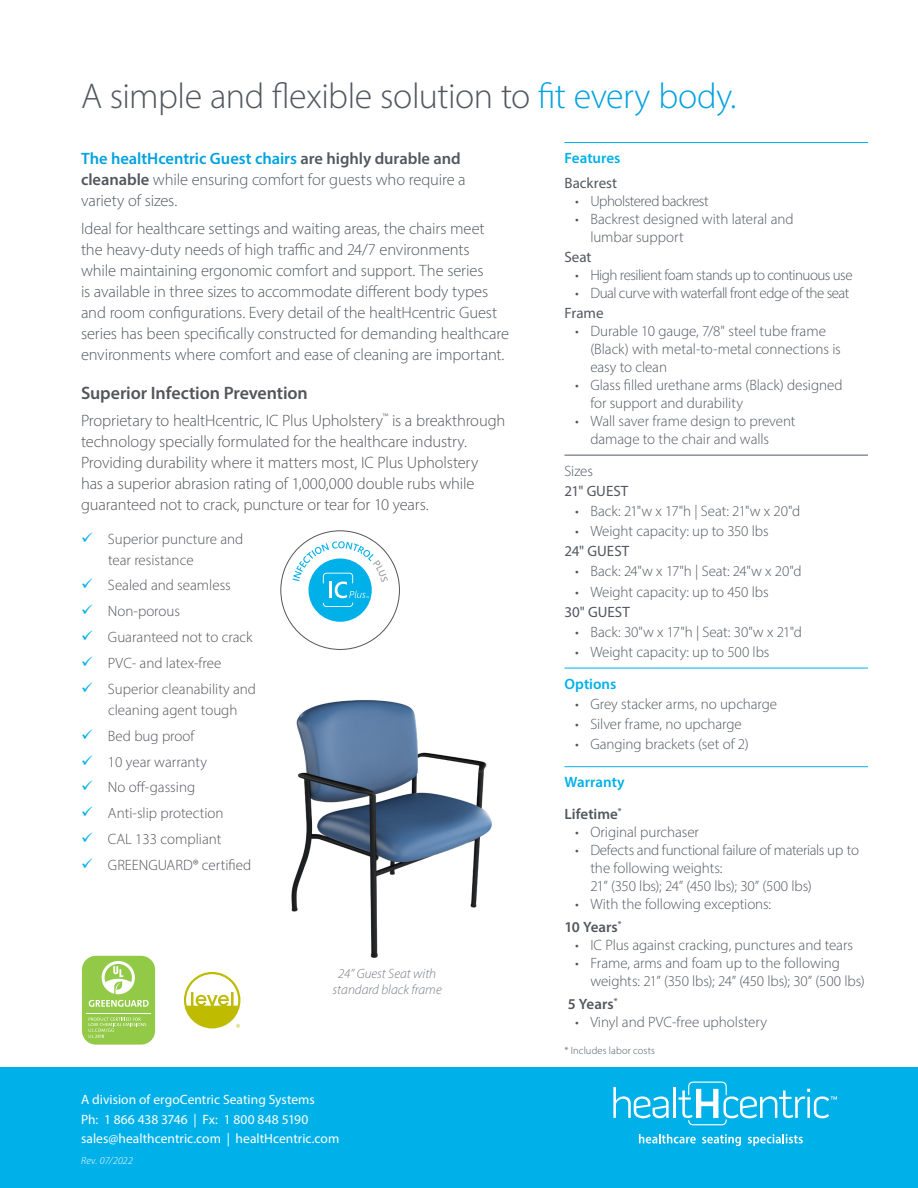
<style>
.page{position:relative;width:918px;height:1188px;background:#fff}
.page>*{position:absolute;margin:0;border:0;box-sizing:border-box;transform-origin:0 0}
.t1{font:300 36px "Myriad Pro";letter-spacing:-.015em;color:#52575f}
.t2{font:600 18px "Myriad Pro";letter-spacing:-.005em;color:#54555a}
.t3{font:300 16.5px/21px "Myriad Pro";letter-spacing:-.01em;color:#52575f}
.t4{font:300 16.5px/21px "Myriad Pro";letter-spacing:-.01em;color:#54555a}
.t5{font:300 15px/18px "Myriad Pro";letter-spacing:-.005em;color:#52575f}
.bullets{font:300 15px/21px "Myriad Pro";color:#54555a}
.t6{font:300 15px "Myriad Pro";letter-spacing:-.035em;color:#52575f}
.t7{font:15px "Myriad Pro";color:#52575f}
.t8{font:600 15px "Myriad Pro";color:#52575f}
.t9{font:600 15px "Myriad Pro";color:#00b0e9}
.t10{font:300 15px "Myriad Pro";letter-spacing:-.03em;color:#52575f}
.t11{font:13.5px "Myriad Pro";letter-spacing:.005em;color:#fff}
.t12{font:italic 300 13.5px/16.2px "Myriad Pro";color:#777b83;text-align:center}
.t13{font:300 10.5px "Myriad Pro";letter-spacing:.01em;color:#52575f}
.t14{font:italic 300 10.5px "Myriad Pro";letter-spacing:.02em;color:#fff}
.s1{color:#00a2df}
.s2{font-weight:600;color:#00a2df}
.s3{font-weight:600}
</style>
<div class="page">
<div style="left:0;top:1068px;width:918px;height:120px;background:#00b0e9"></div>
<svg style="left:613px;top:1087px;width:56px;height:31px"></svg>
<hr style="left:673px;top:1087px;width:3px;height:31px;background:#fff">
<svg style="left:678px;top:1082px;width:159px;height:43px"></svg>
<svg style="left:639px;top:1134px;width:57px;height:9px"></svg>
<svg style="left:702px;top:1134px;width:39px;height:12px"></svg>
<svg style="left:748px;top:1134px;width:55px;height:12px"></svg>
<div style="left:308px;top:559px;width:64px;height:63px;background:#00b0e9;border-radius:50%"></div>
<svg style="left:293px;top:541px;width:95px;height:66px"></svg>
<svg style="left:184px;top:972px;width:56px;height:56px"></svg>
<div style="left:82px;top:956px;width:73px;height:89px;background:#92c947;border-radius:14px"></div>
<svg style="left:102px;top:961px;width:33px;height:33px"></svg>
<svg style="left:89px;top:1018px;width:57px;height:20px"></svg>
<hr style="left:86px;top:1013px;width:65px;height:1px;background:#fff">
<svg style="left:89px;top:1000px;width:60px;height:7px"></svg>
<hr style="left:564px;top:142px;width:304px;height:1px;background:#00b0e9">
<hr style="left:564px;top:455px;width:304px;height:1px;background:#52575f">
<hr style="left:564px;top:668px;width:304px;height:1px;background:#00b0e9">
<hr style="left:564px;top:766px;width:304px;height:1px;background:#00b0e9">
<img style="left:291px;top:700px;width:201px;height:258px">
<p class="t1" style="left:81px;top:74px;width:657px">A simple and flexible solution to <span class="s1">fit every body.</span></p>
<p class="t9" style="left:564px;top:148px;width:58px">Features</p>
<p class="t7" style="left:564px;top:173px;width:54px">Backrest</p>
<p class="t10" style="left:575px;top:192px;width:135px">• Upholstered backrest</p>
<p class="t5" style="left:590px;top:210px;width:205px;text-indent:-15px">• Backrest designed with lateral and lumbar support</p>
<p class="t7" style="left:564px;top:248px;width:29px">Seat</p>
<p class="t6" style="left:575px;top:266px;width:279px">• High resilient foam stands up to continuous use</p>
<p class="t6" style="left:575px;top:284px;width:276px">• Dual curve with waterfall front edge of the seat</p>
<p class="t7" style="left:564px;top:304px;width:41px">Frame</p>
<p class="t5" style="left:590px;top:322px;width:252px;text-indent:-15px">• Durable 10 gauge, 7/8" steel tube frame (Black) with metal-to-metal connections is easy to clean</p>
<p class="t5" style="left:590px;top:376px;width:254px;text-indent:-15px">• Glass filled urethane arms (Black) designed for support and durability</p>
<p class="t5" style="left:590px;top:412px;width:207px;text-indent:-15px">• Wall saver frame design to prevent damage to the chair and walls</p>
<p class="t5" style="left:564px;top:461px;width:30px">Sizes</p>
<p class="t7" style="left:564px;top:481px;width:65px">21" GUEST</p>
<p class="t5" style="left:575px;top:502px;width:226px">• Back: 21"w x 17"h | Seat: 21"w x 20"d</p>
<p class="t5" style="left:575px;top:522px;width:195px">• Weight capacity: up to 350 lbs</p>
<p class="t7" style="left:564px;top:542px;width:66px">24" GUEST</p>
<p class="t5" style="left:575px;top:562px;width:228px">• Back: 24"w x 17"h | Seat: 24"w x 20"d</p>
<p class="t5" style="left:575px;top:582px;width:195px">• Weight capacity: up to 450 lbs</p>
<p class="t7" style="left:564px;top:602px;width:67px">30" GUEST</p>
<p class="t5" style="left:575px;top:623px;width:228px">• Back: 30"w x 17"h | Seat: 30"w x 21"d</p>
<p class="t5" style="left:575px;top:643px;width:196px">• Weight capacity: up to 500 lbs</p>
<p class="t9" style="left:564px;top:674px;width:53px">Options</p>
<p class="t5" style="left:575px;top:695px;width:203px">• Grey stacker arms, no upcharge</p>
<p class="t5" style="left:575px;top:715px;width:168px">• Silver frame, no upcharge</p>
<p class="t5" style="left:575px;top:735px;width:175px">• Ganging brackets (set of 2)</p>
<p class="t9" style="left:564px;top:773px;width:62px">Warranty</p>
<p class="t8" style="left:564px;top:804px;width:59px">Lifetime<sup>*</sup></p>
<p class="t5" style="left:575px;top:823px;width:125px">• Original purchaser</p>
<p class="t5" style="left:590px;top:841px;width:270px;text-indent:-15px">• Defects and functional failure of materials up to the following weights:<br>21” (350 lbs); 24” (450 lbs); 30” (500 lbs)</p>
<p class="t5" style="left:575px;top:895px;width:197px">• With the following exceptions:</p>
<p class="t8" style="left:564px;top:917px;width:59px">10 Years<sup>*</sup></p>
<p class="t5" style="left:575px;top:936px;width:279px">• IC Plus against cracking, punctures and tears</p>
<p class="t5" style="left:590px;top:954px;width:276px;text-indent:-15px">• Frame, arms and foam up to the following weights: 21” (350 lbs); 24” (450 lbs); 30” (500 lbs)</p>
<p class="t8" style="left:568px;top:995px;width:51px">5 Years<sup>*</sup></p>
<p class="t5" style="left:575px;top:1013px;width:193px">• Vinyl and PVC-free upholstery</p>
<p class="t13" style="left:564px;top:1045px;width:92px">* Includes labor costs</p>
<p class="t3" style="left:81px;top:147px;width:386px"><span class="s2">The healtHcentric Guest chairs</span> <span class="s3">are highly durable and cleanable</span> while ensuring comfort for guests who require a variety of sizes.</p>
<p class="t3" style="left:81px;top:217px;width:430px">Ideal for healthcare settings and waiting areas, the chairs meet the heavy-duty needs of high traffic and 24/7 environments<br>while maintaining ergonomic comfort and support. The series<br>is available in three sizes to accommodate different body types and room configurations. Every detail of the healtHcentric Guest series has been specifically constructed for demanding healthcare environments where comfort and ease of cleaning are important.</p>
<p class="t2" style="left:81px;top:382px;width:228px">Superior Infection Prevention</p>
<p class="t4" style="left:81px;top:410px;width:426px">Proprietary to healtHcentric, IC Plus Upholstery<sup>™</sup> is a breakthrough technology specially formulated for the healthcare industry.<br>Providing durability where it matters most, IC Plus Upholstery<br>has a superior abrasion rating of 1,000,000 double rubs while guaranteed not to crack, puncture or tear for 10 years.</p>
<p class="bullets" style="left:108px;top:528px;width:137px">Superior puncture and tear resistance</p>
<p class="bullets" style="left:108px;top:575px;width:124px">Sealed and seamless</p>
<p class="bullets" style="left:108px;top:601px;width:74px">Non-porous</p>
<p class="bullets" style="left:108px;top:627px;width:146px">Guaranteed not to crack</p>
<p class="bullets" style="left:108px;top:652px;width:115px">PVC- and latex-free</p>
<p class="bullets" style="left:108px;top:678px;width:150px">Superior cleanability and cleaning agent tough</p>
<p class="bullets" style="left:108px;top:725px;width:88px">Bed bug proof</p>
<p class="bullets" style="left:108px;top:751px;width:101px">10 year warranty</p>
<p class="bullets" style="left:108px;top:777px;width:89px">No off-gassing</p>
<p class="bullets" style="left:108px;top:803px;width:117px">Anti-slip protection</p>
<p class="bullets" style="left:108px;top:829px;width:115px">CAL 133 compliant</p>
<p class="bullets" style="left:108px;top:854px;width:145px">GREENGUARD® certified</p>
<p class="t12" style="left:333px;top:965px;width:111px">24” Guest Seat with standard black frame</p>
<p class="t11" style="left:81px;top:1092px;width:235px">A division of ergoCentric Seating Systems</p>
<p class="t11" style="left:81px;top:1111px;width:229px">Ph: 1 866 438 3746 | Fx: 1 800 848 5190</p>
<p class="t11" style="left:81px;top:1131px;width:260px">sales@healthcentric.com | healtHcentric.com</p>
<p class="t14" style="left:81px;top:1155px;width:53px">Rev. 07/2022</p>
</div>
